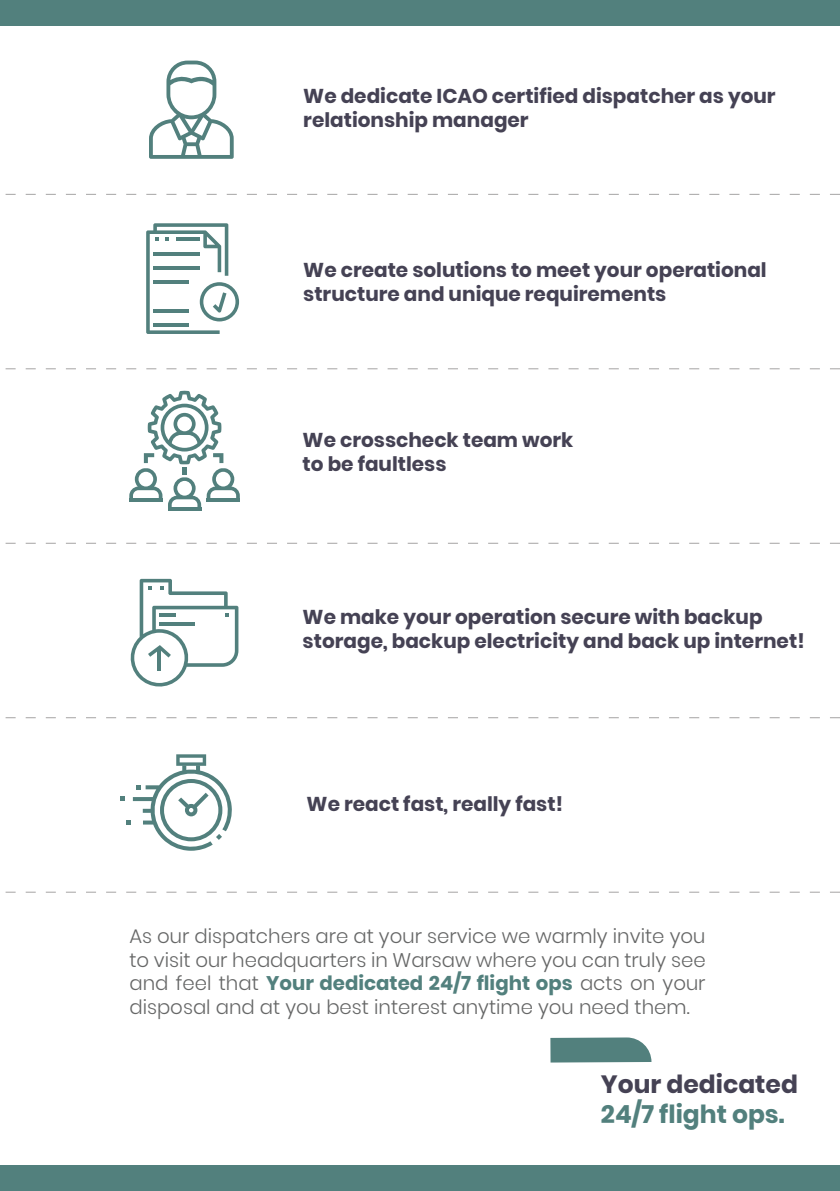
<style>
.page{position:relative;width:840px;height:1191px;background:#fff}
.page>*{position:absolute;margin:0;border:0;box-sizing:border-box;transform-origin:0 0}
.t1{font:700 25px "Poppins";color:#52807d}
.t2{font:700 25px "Poppins";color:#454254}
.t3{font:700 20px/24px "Poppins";color:#454254}
.t4{font:300 19.6px/23.6px "Poppins";color:#666767;text-align:justify}
.s1{font-weight:700;color:#52807d}
</style>
<div class="page">
<div style="left:0;top:0;width:839px;height:25px;background:#52807d"></div>
<svg style="left:6px;top:194px;width:833px;height:1px"></svg>
<svg style="left:6px;top:368px;width:833px;height:1px"></svg>
<svg style="left:6px;top:543px;width:833px;height:1px"></svg>
<svg style="left:6px;top:717px;width:833px;height:1px"></svg>
<svg style="left:6px;top:891px;width:833px;height:1px"></svg>
<div style="left:0;top:1165px;width:839px;height:26px;background:#52807d"></div>
<svg style="left:146px;top:223px;width:93px;height:111px"></svg>
<hr style="left:176px;top:237px;width:24px;height:4px;background:#52807d">
<svg style="left:120px;top:754px;width:112px;height:96px"></svg>
<svg style="left:129px;top:391px;width:111px;height:118px"></svg>
<hr style="left:168px;top:507px;width:33px;height:4px;background:#52807d">
<hr style="left:129px;top:498px;width:33px;height:4px;background:#52807d">
<hr style="left:206px;top:498px;width:34px;height:4px;background:#52807d">
<svg style="left:149px;top:61px;width:84px;height:98px"></svg>
<svg style="left:130px;top:579px;width:108px;height:108px"></svg>
<svg style="left:550px;top:1037px;width:101px;height:25px;background:#5f8987"></svg>
<p class="t3" style="left:303px;top:84px;width:473px">We dedicate ICAO certified dispatcher as your relationship manager</p>
<p class="t3" style="left:303px;top:258px;width:464px">We create solutions to meet your operational structure and unique requirements</p>
<p class="t3" style="left:302px;top:428px;width:272px">We crosscheck team work to be faultless</p>
<p class="t3" style="left:302px;top:605px;width:503px">We make your operation secure with backup storage, backup electricity and back up internet!</p>
<p class="t3" style="left:306px;top:792px;width:258px">We react fast, really fast!</p>
<p class="t4" style="left:129px;top:924px;width:577px">As our dispatchers are at your service we warmly invite you to visit our headquarters in Warsaw where you can truly see and feel that <span class="s1">Your dedicated 24/7 flight ops</span> acts on your disposal and at you best interest anytime you need them.</p>
<p class="t2" style="left:600px;top:1070px;width:198px">Your dedicated</p>
<p class="t1" style="left:600px;top:1100px;width:185px">24/7 flight ops.</p>
</div>
